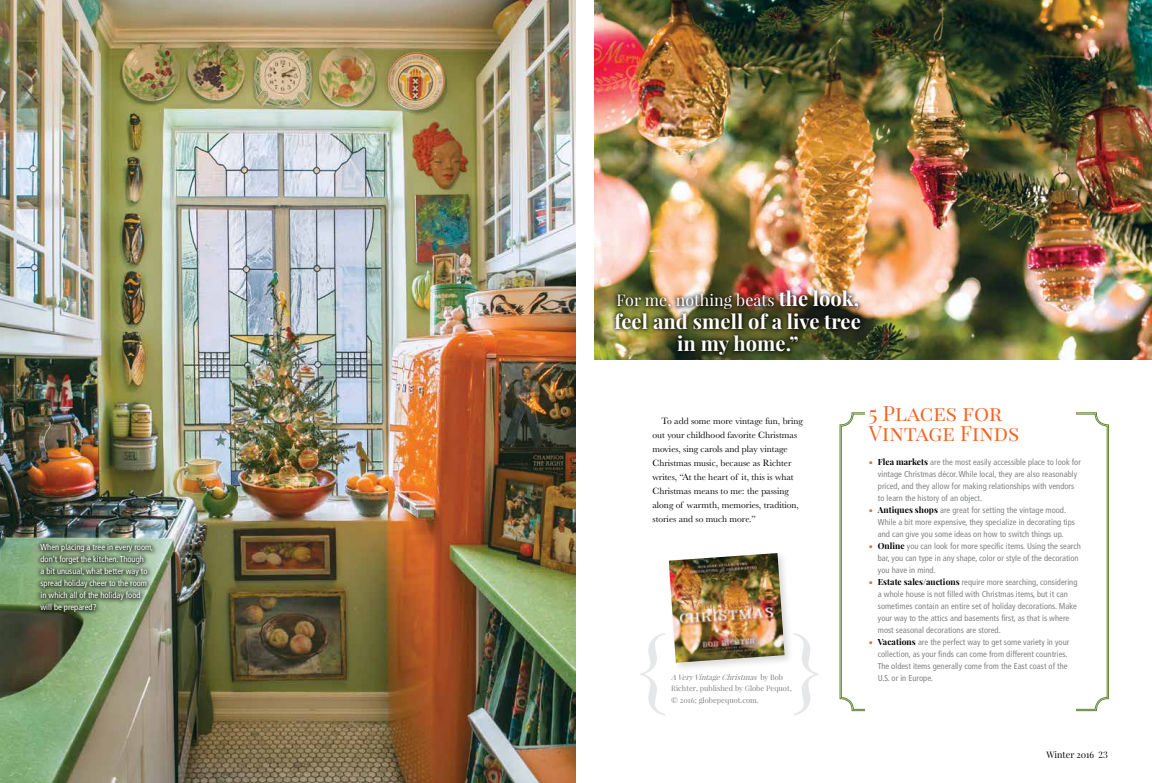
<style>
.page{position:relative;width:1152px;height:783px;background:#fff}
.page>*{position:absolute;margin:0;border:0;box-sizing:border-box;transform-origin:0 0}
.t1{font:90.5px "Garamond";color:#e6e7e8}
.t2{font:21px/19.5px "Playfair Display";letter-spacing:.005em;color:#f26522}
.t3{font:700 20.1px/22.5px "Playfair Display";letter-spacing:.005em;color:#fff;text-align:center}
.t4{font:16px "Playfair Display";color:#fff}
.t5{font:9.5px/14px "Baskerville";color:#000}
.t6{font:9px "Playfair Display";color:#000}
.t7{font:condensed 8.5px/12px "Frutiger";letter-spacing:.005em;color:#808285}
.t8{font:condensed 8.5px/12px "Frutiger";color:#fff}
.t9{font:7.5px/11px "Playfair Display";letter-spacing:.005em;color:#808285}
.s1{font-weight:700;font-size:20.1px}
.s2{font-style:italic}
.s3{font-family:"Playfair Display";font-weight:700;font-stretch:normal;color:#f26522}
.s4{font-family:"Playfair Display";font-weight:700;font-stretch:normal;color:#000}
</style>
<div class="page">
<img style="left:0;top:0;width:576px;height:783px">
<svg style="left:839px;top:412px;width:270px;height:299px"></svg>
<div style="left:865px;top:398px;width:211px;height:331px;background:#fff"></div>
<img style="left:595px;top:0;width:557px;height:360px">
<div style="left:35px;top:539px;width:123px;height:78px;background:#000;opacity:.75"></div>
<div style="left:666px;top:551px;width:128px;height:122px;background:#000;opacity:.15"></div>
<img style="left:669px;top:553px;width:116px;height:110px">
<div style="left:611px;top:286px;width:254px;height:74px;background:#000;opacity:.75"></div>
<p class="t8" style="left:40px;top:542px;width:114px">When placing a tree in every room, don’t forget the kitchen. Though<br>a bit unusual, what better way to spread holiday cheer to the room in which all of the holiday food will be prepared?</p>
<h3 class="t4" style="left:616px;top:290px;width:244px">For me, nothing beats <span class="s1">the look,</span></h3>
<h3 class="t3" style="left:615px;top:310px;width:248px">feel and smell of a live tree in my home.”</h3>
<p class="t5" style="left:653px;top:414px;width:152px;text-indent:9px">To add some more vintage fun, bring out your childhood favorite Christmas movies, sing carols and play vintage Christmas music, because as Richter writes, “At the heart of it, this is what Christmas means to me: the passing along of warmth, memories, tradition, stories and so much more.”</p>
<h1 class="t1" style="left:628px;top:613px;width:45px">{</h1>
<h1 class="t1" style="left:786px;top:613px;width:45px">}</h1>
<p class="t9" style="left:671px;top:672px;width:122px"><span class="s2">AVeryVintageChristmas</span> b y B o b<br>Richter, published by Globe Pequot,</p>
<p class="t9" style="left:671px;top:695px;width:89px">© 2016; globepequot.com.</p>
<h2 class="t2" style="left:869px;top:403px;width:152px">5 Places for<br>Vintage Finds</h2>
<p class="t7" style="left:878px;top:456px;width:205px;text-indent:-9px"><span class="s3">•</span> <span class="s4">Flea markets</span> are the most easily accessible place to look for vintage Christmas décor. While local, they are also reasonably priced, and they allow for making relationships with vendors to learn the history of an object.</p>
<p class="t7" style="left:878px;top:504px;width:199px;text-indent:-9px"><span class="s3">•</span> <span class="s4">Antiques shops</span> are great for setting the vintage mood.<br>While a bit more expensive, they specialize in decorating tips and can give you some ideas on how to switch things up.</p>
<p class="t7" style="left:878px;top:540px;width:205px;text-indent:-9px"><span class="s3">•</span> <span class="s4">Online</span> you can look for more specific items. Using the search bar, you can type in any shape, color or style of the decoration you have in mind.</p>
<p class="t7" style="left:878px;top:576px;width:201px;text-indent:-9px"><span class="s3">•</span> <span class="s4">Estate sales/auctions</span> require more searching, considering a whole house is not filled with Christmas items, but it can sometimes contain an entire set of holiday decorations. Make your way to the attics and basements first, as that is where most seasonal decorations are stored.</p>
<p class="t7" style="left:878px;top:636px;width:193px;text-indent:-9px"><span class="s3">•</span> <span class="s4">Vacations</span> are the perfect way to get some variety in your collection, as your finds can come from different countries.<br>The oldest items generally come from the East coast of the U.S. or in Europe.</p>
<p class="t6" style="left:1047px;top:749px;width:63px">Winter 2016 23</p>
</div>
